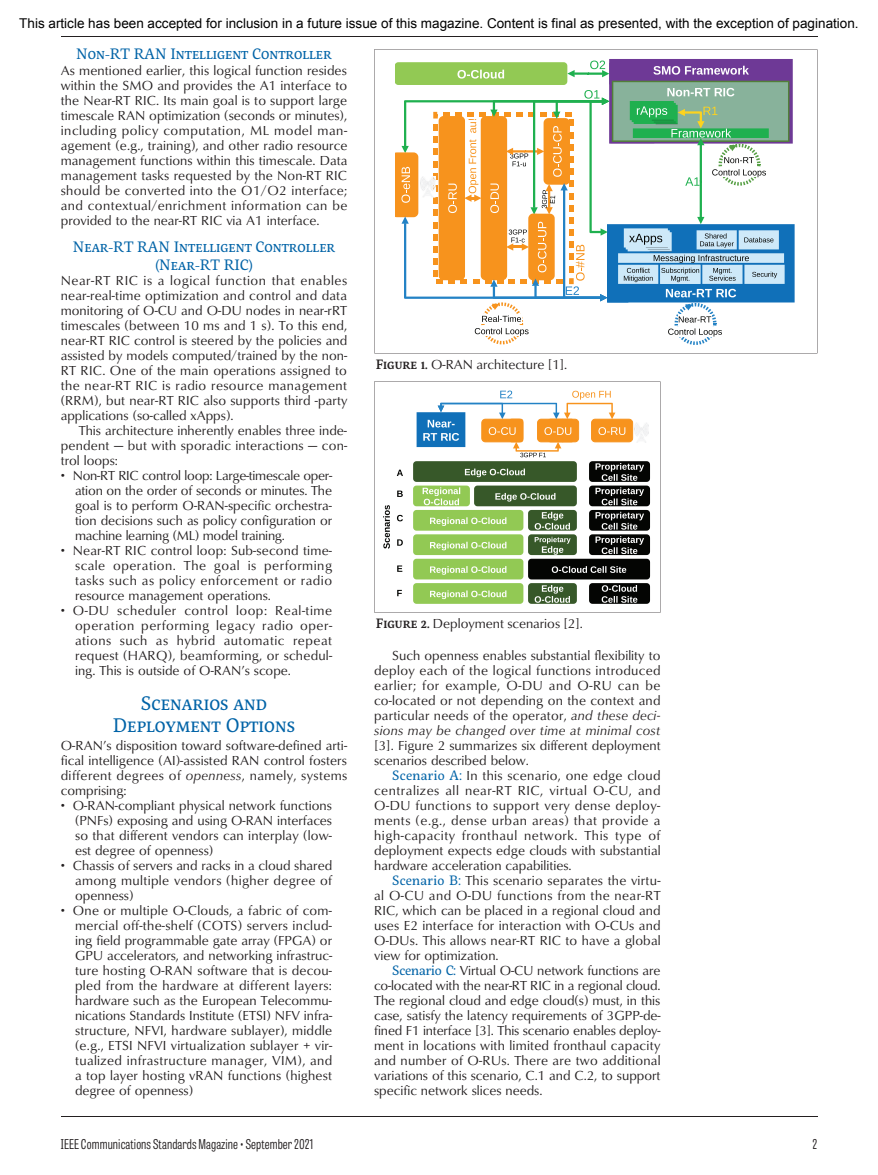
<style>
.page{position:relative;width:878px;height:1175px;background:#fff}
.page>*{position:absolute;margin:0;border:0;box-sizing:border-box;transform-origin:0 0}
.t1{font:19.5px/22.5px "Servus Slab";color:#0163a7;text-align:center}
.t2{font:15px/18px "Servus Slab";color:#0163a7;text-align:center}
.t3{font:13.5px/15px "Classico URW";color:#231f20;text-align:justify}
.t4{font:13.5px "Arial";color:#000}
.t5{font:300 13.5px "Tablet Gothic Compressed";letter-spacing:.01em;color:#231f20}
.t6{font:13.5px "Tablet Gothic Compressed Light SC800";color:#231f20}
.t7{font:12.15px "Liberation Sans";color:#f7931d}
.t8{font:10.8px "Liberation Sans";color:#f7931d}
.s1{font-style:italic}
.s2{font-family:"Servus Slab";font-weight:500}
.s3{font-family:"Servus Slab";color:#0163a7}
</style>
<div class="page">
<hr style="left:61px;top:36px;width:756px;height:1px;background:#231f20">
<hr style="left:61px;top:1116px;width:756px;height:1px;background:#231f20">
<svg style="left:374px;top:49px;width:443px;height:304px"></svg>
<svg style="left:374px;top:381px;width:286px;height:231px"></svg>
<p class="t4" style="left:19px;top:15px;width:840px">This article has been accepted for inclusion in a future issue of this magazine. Content is final as presented, with the exception of pagination.</p>
<p class="t2" style="left:76px;top:45px;width:257px">Non-RT RAN Intelligent Controller</p>
<p class="t3" style="left:61px;top:62px;width:288px">As mentioned earlier, this logical function resides within the SMO and provides the A1 interface to the Near-RT RIC. Its main goal is to support large timescale RAN optimization (seconds or minutes), including policy computation, ML model man&shy;agement (e.g., training), and other radio resource management functions within this timescale. Data management tasks requested by the Non-RT RIC should be converted into the O1/O2 interface; and contextual/enrichment information can be provided to the near-RT RIC via A1 interface.</p>
<p class="t2" style="left:73px;top:238px;width:264px">Near-RT RAN Intelligent Controller (Near-RT RIC)</p>
<p class="t3" style="left:61px;top:272px;width:288px">Near-RT RIC is a logical function that enables near-real-time optimization and control and data monitoring of O-CU and O-DU nodes in near-rRT timescales (between 10 ms and 1 s). To this end, near-RT RIC control is steered by the policies and assisted by models computed/trained by the non-RT RIC. One of the main operations assigned to the near-RT RIC is radio resource management (RRM), but near-RT RIC also supports third -party applications (so-called xApps).</p>
<p class="t3" style="left:61px;top:422px;width:288px;text-indent:18px">This architecture inherently enables three inde&shy;pendent — but with sporadic interactions — con&shy;trol loops:</p>
<p class="t3" style="left:75px;top:467px;width:259px;text-indent:-14px">• Non-RT RIC control loop: Large-timescale oper&shy;ation on the order of seconds or minutes. The goal is to perform O-RAN-specific orchestra&shy;tion decisions such as policy configuration or machine learning (ML) model training.</p>
<p class="t3" style="left:75px;top:542px;width:258px;text-indent:-14px">• Near-RT RIC control loop: Sub-second time&shy;scale operation. The goal is performing tasks such as policy enforcement or radio resource management operations.</p>
<p class="t3" style="left:75px;top:602px;width:258px;text-indent:-14px">• O-DU scheduler control loop: Real-time operation performing legacy radio oper&shy;ations such as hybrid automatic repeat request (HARQ), beamforming, or schedul&shy;ing. This is outside of O-RAN’s scope.</p>
<h1 class="t1" style="left:113px;top:691px;width:184px">Scenarios and<br>Deployment Options</h1>
<p class="t3" style="left:61px;top:737px;width:288px">O-RAN’s disposition toward software-defined arti&shy;fical intelligence (AI)-assisted RAN control fosters different degrees of <span class="s1">openness</span>, namely, systems comprising:</p>
<p class="t3" style="left:75px;top:797px;width:258px;text-indent:-14px">• O-RAN-compliant physical network functions (PNFs) exposing and using O-RAN interfaces so that different vendors can interplay (low&shy;est degree of openness)</p>
<p class="t3" style="left:75px;top:857px;width:259px;text-indent:-14px">• Chassis of servers and racks in a cloud shared among multiple vendors (higher degree of openness)</p>
<p class="t3" style="left:75px;top:902px;width:259px;text-indent:-14px">• One or multiple O-Clouds, a fabric of com&shy;mercial off-the-shelf (COTS) servers includ&shy;ing field programmable gate array (FPGA) or GPU accelerators, and networking infrastruc&shy;ture hosting O-RAN software that is decou&shy;pled from the hardware at different layers: hardware such as the European Telecommu&shy;nications Standards Institute (ETSI) NFV infra&shy;structure, NFVI, hardware sublayer), middle (e.g., ETSI NFVI virtualization sublayer + vir&shy;tualized infrastructure manager, VIM), and a top layer hosting vRAN functions (highest degree of openness)</p>
<p class="t8" style="left:465px;top:121px;width:4px;rotate:-90deg">!</p>
<p class="t7" style="left:572px;top:268px;width:8px;rotate:-90deg">#</p>
<p class="t3" style="left:375px;top:356px;width:193px"><span class="s2">Figure 1.</span> O-RAN architecture [1].</p>
<p class="t3" style="left:376px;top:615px;width:208px"><span class="s2">Figure 2.</span> Deployment scenarios [2].</p>
<p class="t3" style="left:374px;top:647px;width:288px;text-indent:18px">Such openness enables substantial flexibility to deploy each of the logical functions introduced earlier; for example, O-DU and O-RU can be co-located or not depending on the context and particular needs of the operator, <span class="s1">and these deci&shy;sions may be changed over time at minimal cost</span></p>
<p class="t3" style="left:374px;top:737px;width:288px">[3]. Figure 2 summarizes six different deployment scenarios described below.</p>
<p class="t3" style="left:374px;top:767px;width:288px;text-indent:18px"><span class="s3">Scenario A:</span> In this scenario, one edge cloud centralizes all near-RT RIC, virtual O-CU, and O-DU functions to support very dense deploy&shy;ments (e.g., dense urban areas) that provide a high-capacity fronthaul network. This type of deployment expects edge clouds with substantial hardware acceleration capabilities.</p>
<p class="t3" style="left:374px;top:872px;width:288px;text-indent:18px"><span class="s3">Scenario B:</span> This scenario separates the virtu&shy;al O-CU and O-DU functions from the near-RT RIC, which can be placed in a regional cloud and uses E2 interface for interaction with O-CUs and O-DUs. This allows near-RT RIC to have a global view for optimization.</p>
<p class="t3" style="left:374px;top:962px;width:288px;text-indent:18px"><span class="s3">Scenario C:</span> Virtual O-CU network functions are co-located with the near-RT RIC in a regional cloud.<br>The regional cloud and edge cloud(s) must, in this case, satisfy the latency requirements of 3GPP-de&shy;fined F1 interface [3]. This scenario enables deploy&shy;ment in locations with limited fronthaul capacity and number of O-RUs. There are two additional variations of this scenario, C.1 and C.2, to support specific network slices needs.</p>
<p class="t5" style="left:61px;top:1135px;width:254px">IEEE Communications Standards Magazine • September 2021</p>
<p class="t6" style="left:812px;top:1135px;width:6px">2</p>
</div>
